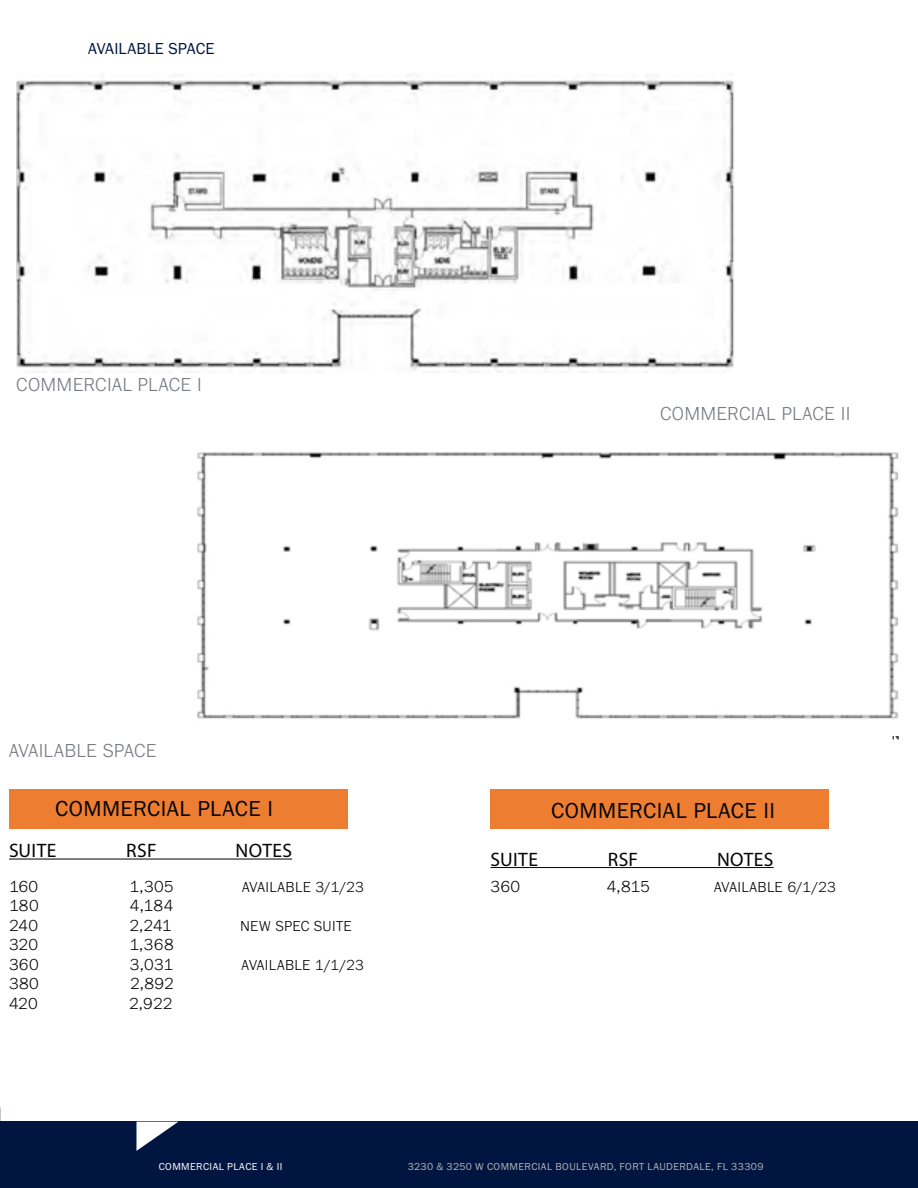
<style>
.page{position:relative;width:918px;height:1188px;background:#fff}
.page>*{position:absolute;margin:0;border:0;box-sizing:border-box;transform-origin:0 0}
.t1{font:22.5px "Franklin Gothic URW Boo";letter-spacing:.015em;color:#050506}
.t2{font:300 19.5px "Franklin Gothic URW";letter-spacing:.015em;color:#797d82}
.t3{font:19.5px "Myriad Pro";letter-spacing:.02em;color:#050303}
.t4{font:300 16.5px "Franklin Gothic URW";letter-spacing:.015em;color:#06060a}
.t5{font:16.5px "Franklin Gothic URW Boo";letter-spacing:.005em;color:#001641}
.t6{font:300 15px "Franklin Gothic URW";letter-spacing:.025em;color:#06060a}
.t7{font:10.5px "Franklin Gothic URW Boo";letter-spacing:.04em;color:#b3b5b9}
.t8{font:10.5px "Franklin Gothic URW Boo";letter-spacing:.035em;color:#fff}
</style>
<div class="page">
<div style="left:0;top:1122px;width:918px;height:66px;background:#001641"></div>
<svg style="left:892px;top:736px;width:7px;height:4px"></svg>
<img style="left:16px;top:74px;width:718px;height:299px">
<img style="left:197px;top:452px;width:702px;height:267px">
<svg style="left:136px;top:1122px;width:42px;height:29px"></svg>
<div style="left:9px;top:789px;width:339px;height:39px;background:#ed7d31"></div>
<div style="left:490px;top:789px;width:340px;height:39px;background:#ed7d31"></div>
<hr style="left:9px;top:859px;width:283px;height:1px;background:#050303">
<hr style="left:490px;top:867px;width:284px;height:1px;background:#050303">
<p class="t5" style="left:88px;top:38px;width:128px">AVAILABLE SPACE</p>
<p class="t2" style="left:16px;top:372px;width:187px">COMMERCIAL PLACE I</p>
<p class="t2" style="left:9px;top:739px;width:149px">AVAILABLE SPACE</p>
<p class="t2" style="left:660px;top:402px;width:192px">COMMERCIAL PLACE II</p>
<h1 class="t1" style="left:55px;top:795px;width:219px">COMMERCIAL PLACE I</h1>
<h1 class="t1" style="left:551px;top:796px;width:225px">COMMERCIAL PLACE II</h1>
<p class="t3" style="left:9px;top:839px;width:49px">SUITE</p>
<p class="t3" style="left:126px;top:839px;width:32px">RSF</p>
<p class="t3" style="left:236px;top:839px;width:58px">NOTES</p>
<p class="t4" style="left:9px;top:876px;width:31px">160</p>
<p class="t4" style="left:129px;top:876px;width:46px">1,305</p>
<p class="t6" style="left:242px;top:877px;width:123px">AVAILABLE 3/1/23</p>
<p class="t4" style="left:9px;top:895px;width:31px">180</p>
<p class="t4" style="left:130px;top:895px;width:45px">4,184</p>
<p class="t4" style="left:9px;top:915px;width:31px">240</p>
<p class="t4" style="left:129px;top:915px;width:44px">2,241</p>
<p class="t6" style="left:240px;top:916px;width:113px">NEW SPEC SUITE</p>
<p class="t4" style="left:9px;top:934px;width:31px">320</p>
<p class="t4" style="left:129px;top:934px;width:46px">1,368</p>
<p class="t4" style="left:9px;top:954px;width:31px">360</p>
<p class="t4" style="left:130px;top:954px;width:45px">3,031</p>
<p class="t6" style="left:242px;top:955px;width:124px">AVAILABLE 1/1/23</p>
<p class="t4" style="left:9px;top:973px;width:31px">380</p>
<p class="t4" style="left:130px;top:973px;width:45px">2,892</p>
<p class="t4" style="left:9px;top:993px;width:30px">420</p>
<p class="t4" style="left:129px;top:993px;width:45px">2,922</p>
<p class="t3" style="left:490px;top:847px;width:49px">SUITE</p>
<p class="t3" style="left:608px;top:847px;width:32px">RSF</p>
<p class="t3" style="left:717px;top:847px;width:58px">NOTES</p>
<p class="t4" style="left:491px;top:876px;width:31px">360</p>
<p class="t4" style="left:607px;top:876px;width:45px">4,815</p>
<p class="t6" style="left:714px;top:877px;width:123px">AVAILABLE 6/1/23</p>
<p class="t8" style="left:159px;top:1160px;width:125px">COMMERCIAL PLACE I &amp; II</p>
<p class="t7" style="left:408px;top:1160px;width:358px">3230 &amp; 3250 W COMMERCIAL BOULEVARD, FORT LAUDERDALE, FL 33309</p>
</div>
